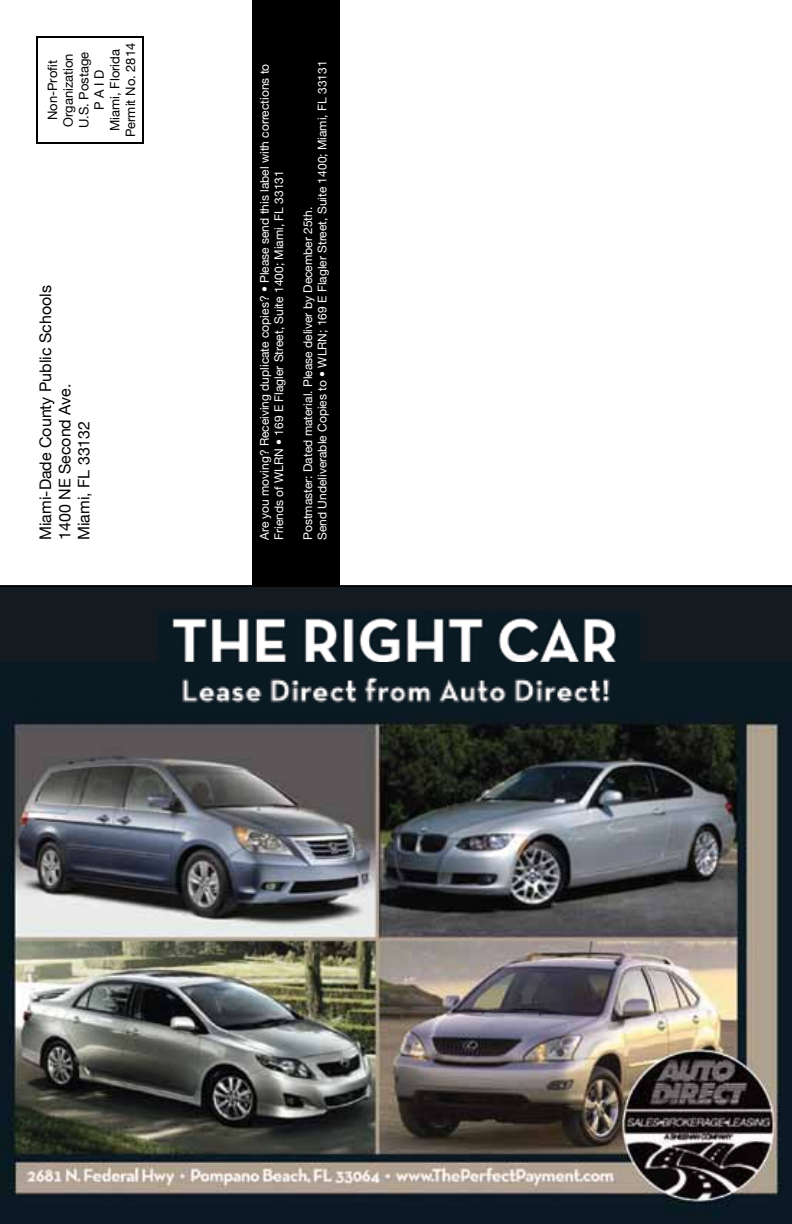
<style>
.page{position:relative;width:792px;height:1224px;background:#fff}
.page>*{position:absolute;margin:0;border:0;box-sizing:border-box;transform-origin:0 0}
.t1{font:16px/19.2px "Helvetica Neue";color:#000}
.t2{font:13px/15.6px "Helvetica Neue";color:#000;text-align:center}
.t3{font:12px/14.4px "Helvetica Neue";color:#fff}
</style>
<div class="page">
<div style="left:0;top:586px;width:792px;height:638px;background:#131a20"></div>
<hr style="left:0;top:586px;width:792px;height:1px;background:#000">
<div style="left:252px;top:0;width:88px;height:586px;background:#000"></div>
<div style="left:36px;top:36px;width:108px;height:108px;border:2px solid #000"></div>
<img style="left:170px;top:616px;width:449px;height:46px">
<img style="left:0;top:671px;width:781px;height:547px">
<p class="t2" style="left:44px;top:137px;width:96px;rotate:-90deg">Non-Profit<br>Organization<br>U.S. Postage<br>P A I D<br>Miami, Florida<br>Permit No. 2814</p>
<h1 class="t1" style="left:35px;top:540px;width:256px;rotate:-90deg">Miami-Dade County Public Schools<br>1400 NE Second Ave.<br>Miami, FL 33132</h1>
<p class="t3" style="left:257px;top:540px;width:478px;rotate:-90deg">Are you moving? Receiving duplicate copies? • Please send this label with corrections to<br>Friends of WLRN • 169 E Flagler Street, Suite 1400; Miami, FL 33131</p>
<p class="t3" style="left:300px;top:540px;width:481px;rotate:-90deg">Postmaster: Dated material. Please deliver by December 25th.<br>Send Undeliverable Copies to • WLRN; 169 E Flagler Street, Suite 1400; Miami, FL 33131</p>
</div>
